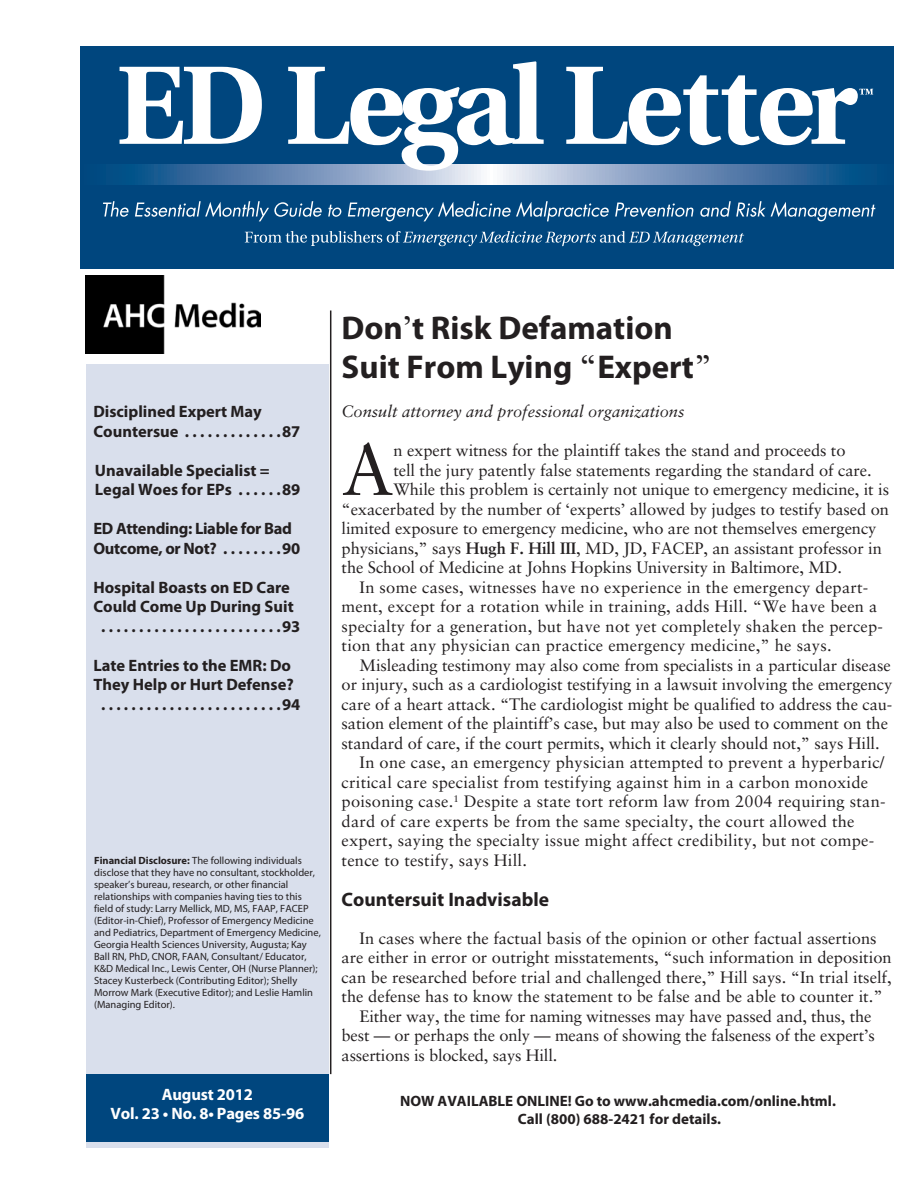
<style>
.page{position:relative;width:918px;height:1188px;background:#fff}
.page>*{position:absolute;margin:0;border:0;box-sizing:border-box;transform-origin:0 0}
._3_Line_Drop_Cap{font:72.3px "Sabon";color:#231f20}
.Headline{font:700 33px "Myriad Pro";color:#231f20}
.Subhead{font:700 19.5px "Myriad Pro";color:#231f20}
.Body_Text{font:16.5px/19.5px "Sabon";color:#231f20}
._3_Line_Drop_Cap-2{font:16.5px "Sabon";letter-spacing:-.005em;color:#231f20}
.Headline-2{font:700 16.5px/19.5px "Myriad Pro";color:#231f20}
.Headline-3{font:700 16.5px/19.5px "Myriad Pro";letter-spacing:-.02em;color:#231f20}
.Deck_Headline{font:italic 16.5px "Sabon";color:#231f20}
.Deck_Headline-2{font:700 16.5px "Myriad Pro";letter-spacing:-.01em;color:#fff}
.t1{font:700 15px/18px "Myriad Pro";color:#231f20;text-align:center}
.Body_Text-2{font:10.5px/12px "Myriad Pro";color:#231f20}
.s1{font-weight:700}
.s2{font-family:"Sabon";font-weight:400}
</style>
<div class="page">
<div style="left:80px;top:46px;width:814px;height:223px;background:#00467e"></div>
<svg style="left:103px;top:201px;width:26px;height:16px"></svg>
<svg style="left:135px;top:201px;width:187px;height:20px"></svg>
<svg style="left:328px;top:205px;width:14px;height:12px"></svg>
<svg style="left:348px;top:201px;width:261px;height:20px"></svg>
<svg style="left:615px;top:203px;width:79px;height:14px"></svg>
<svg style="left:700px;top:201px;width:175px;height:20px"></svg>
<svg style="left:245px;top:231px;width:499px;height:15px"></svg>
<svg style="left:120px;top:67px;width:142px;height:77px"></svg>
<svg style="left:566px;top:67px;width:307px;height:78px"></svg>
<svg style="left:122px;top:165px;width:739px;height:20px;background:#7193b9"></svg>
<svg style="left:288px;top:61px;width:256px;height:110px"></svg>
<hr style="left:330px;top:310px;width:1px;height:764px;background:#231f20">
<div style="left:86px;top:364px;width:243px;height:784px;background:#d9dfec"></div>
<img style="left:86px;top:275px;width:174px;height:78px">
<div style="left:86px;top:1074px;width:243px;height:68px;background:#00467e"></div>
<p class="Headline-2" style="left:93px;top:401px;width:170px">Disciplined Expert May<br>Countersue .............</p>
<p class="Headline-2" style="left:282px;top:421px;width:20px">87</p>
<p class="Headline-2" style="left:95px;top:460px;width:176px">Unavailable Specialist =<br>Legal Woes for EPs ......</p>
<p class="Headline-2" style="left:282px;top:479px;width:20px">89</p>
<p class="Headline-3" style="left:93px;top:518px;width:200px">ED Attending: Liable for Bad<br>Outcome, or Not? ........</p>
<p class="Headline-2" style="left:282px;top:538px;width:20px">90</p>
<p class="Headline-2" style="left:93px;top:577px;width:202px">Hospital Boasts on ED Care<br>Could Come Up During Suit ........................</p>
<p class="Headline-2" style="left:282px;top:616px;width:20px">93</p>
<p class="Headline-2" style="left:93px;top:655px;width:202px">Late Entries to the EMR: Do<br>They Help or Hurt Defense? ........................</p>
<p class="Headline-2" style="left:282px;top:694px;width:20px">94</p>
<p class="Body_Text-2" style="left:94px;top:854px;width:228px"><span class="s1">Financial Disclosure:</span> The following individuals disclose that they have no consultant, stockholder, speaker’s bureau, research, or other financial relationships with companies having ties to this field of study: Larry Mellick, MD, MS, FAAP, FACEP (Editor-in-Chief), Professor of Emergency Medicine and Pediatrics, Department of Emergency Medicine, Georgia Health Sciences University, Augusta; Kay Ball RN, PhD, CNOR, FAAN, Consultant/ Educator, K&amp;D Medical Inc., Lewis Center, OH (Nurse Planner); Stacey Kusterbeck (Contributing Editor); Shelly Morrow Mark (Executive Editor); and Leslie Hamlin (Managing Editor).</p>
<p class="Deck_Headline-2" style="left:162px;top:1083px;width:93px">August 2012</p>
<p class="Deck_Headline-2" style="left:110px;top:1103px;width:195px">Vol. 23 • No. 8• Pages 85-96</p>
<p class="Headline" style="left:342px;top:306px;width:333px">Don<span class="s2">’</span>t Risk Defamation</p>
<p class="Headline" style="left:342px;top:345px;width:372px">Suit From Lying <span class="s2">“</span>Expert<span class="s2">”</span></p>
<p class="Deck_Headline" style="left:342px;top:402px;width:344px">Consult attorney and professional organizations</p>
<p class="_3_Line_Drop_Cap" style="left:342px;top:427px;width:54px">A</p>
<p class="_3_Line_Drop_Cap-2" style="left:393px;top:440px;width:454px">n expert witness for the plaintiff takes the stand and proceeds to</p>
<p class="_3_Line_Drop_Cap-2" style="left:393px;top:460px;width:480px">tell the jury patently false statements regarding the standard of care.</p>
<p class="_3_Line_Drop_Cap-2" style="left:393px;top:479px;width:497px">While this problem is certainly not unique to emergency medicine, it is</p>
<p class="_3_Line_Drop_Cap-2" style="left:342px;top:499px;width:549px">“exacerbated by the number of ‘experts’ allowed by judges to testify based on</p>
<p class="_3_Line_Drop_Cap-2" style="left:342px;top:518px;width:536px">limited exposure to emergency medicine, who are not themselves emergency</p>
<p class="_3_Line_Drop_Cap-2" style="left:342px;top:538px;width:542px">physicians,” says <span class="s1">Hugh F. Hill III</span>, MD, JD, FACEP, an assistant professor in</p>
<p class="_3_Line_Drop_Cap-2" style="left:342px;top:557px;width:502px">the School of Medicine at Johns Hopkins University in Baltimore, MD.</p>
<p class="Body_Text" style="left:342px;top:577px;width:543px;text-indent:18px">In some cases, witnesses have no experience in the emergency depart&shy;ment, except for a rotation while in training, adds Hill. “We have been a specialty for a generation, but have not yet completely shaken the percep&shy;tion that any physician can practice emergency medicine,” he says.</p>
<p class="Body_Text" style="left:342px;top:655px;width:552px;text-indent:18px">Misleading testimony may also come from specialists in a particular disease or injury, such as a cardiologist testifying in a lawsuit involving the emergency care of a heart attack. “The cardiologist might be qualified to address the cau&shy;sation element of the plaintiff’s case, but may also be used to comment on the standard of care, if the court permits, which it clearly should not,” says Hill.</p>
<p class="Body_Text" style="left:342px;top:752px;width:546px;text-indent:18px">In one case, an emergency physician attempted to prevent a hyperbaric/ critical care specialist from testifying against him in a carbon monoxide poisoning case.<sup>1</sup> Despite a state tort reform law from 2004 requiring stan&shy;dard of care experts be from the same specialty, the court allowed the expert, saying the specialty issue might affect credibility, but not compe&shy;tence to testify, says Hill.</p>
<p class="Subhead" style="left:342px;top:887px;width:209px">Countersuit Inadvisable</p>
<p class="Body_Text" style="left:342px;top:928px;width:552px;text-align:center">In cases where the factual basis of the opinion or other factual assertions<br>are either in error or outright misstatements, “such information in deposition can be researched before trial and challenged there,” Hill says. “In trial itself, the defense has to know the statement to be false and be able to counter it.”</p>
<p class="Body_Text" style="left:342px;top:1006px;width:535px;text-indent:18px">Either way, the time for naming witnesses may have passed and, thus, the best — or perhaps the only — means of showing the falseness of the expert’s assertions is blocked, says Hill.</p>
<p class="t1" style="left:400px;top:1091px;width:437px">NOW AVAILABLE ONLINE! Go to www.ahcmedia.com/online.html.<br>Call (800) 688-2421 for details.</p>
</div>
